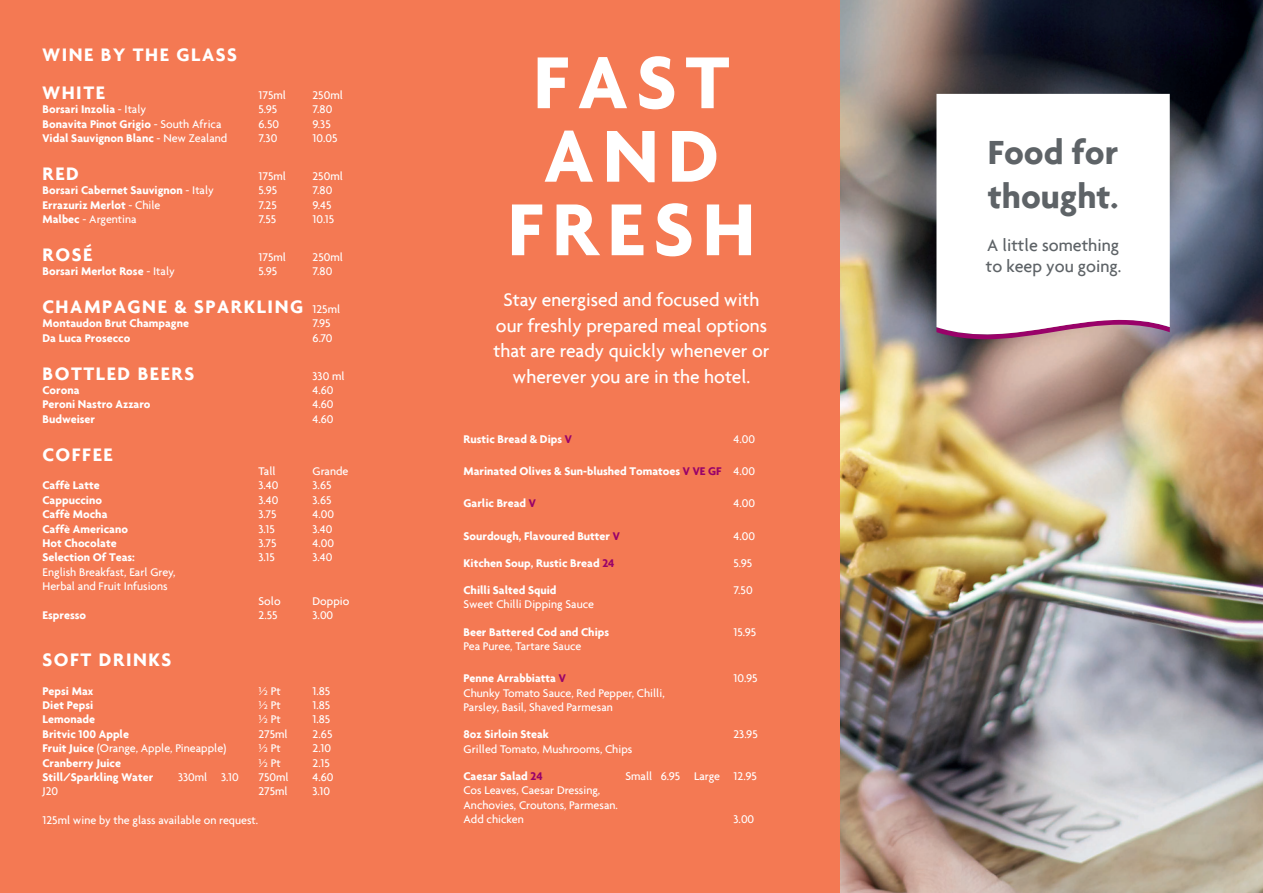
<style>
.page{position:relative;width:1263px;height:893px;background:#fff}
.page>*{position:absolute;margin:0;border:0;box-sizing:border-box;transform-origin:0 0}
.t1{font:700 79.5px "Agenda";letter-spacing:.11em;color:#fff}
.t2{font:700 36px/43.2px "Agenda";color:#5e6367}
.t3{font:500 19.5px/25.5px "Agenda";color:#fff;text-align:center}
.t4{font:700 19.5px "Agenda";letter-spacing:.08em;color:#fff}
.t5{font:500 18px/21.6px "Agenda";color:#5e6367}
.t6{font:500 12px "Agenda";color:#fff}
.t7{font:700 12px "Agenda";color:#fff}
.s1{font-weight:500}
.s2{font-weight:700}
.s3{font-weight:500;font-size:12px}
.s4{color:#990269}
</style>
<div class="page">
<div style="left:0;top:0;width:842px;height:893px;background:#f47953"></div>
<img style="left:840px;top:0;width:423px;height:893px">
<svg style="left:936px;top:94px;width:234px;height:245px"></svg>
<p class="t4" style="left:43px;top:43px;width:196px">WINE BY THE GLASS</p>
<p class="t4" style="left:43px;top:81px;width:64px">WHITE</p>
<p class="t6" style="left:259px;top:88px;width:29px">175ml</p>
<p class="t6" style="left:313px;top:88px;width:32px">250ml</p>
<p class="t7" style="left:43px;top:102px;width:105px">Borsari Inzolia <span class="s1">- Italy</span></p>
<p class="t6" style="left:259px;top:102px;width:20px">5.95</p>
<p class="t6" style="left:313px;top:102px;width:21px">7.80</p>
<p class="t7" style="left:43px;top:116px;width:181px">Bonavita Pinot Grigio <span class="s1">- South Africa</span></p>
<p class="t6" style="left:259px;top:116px;width:22px">6.50</p>
<p class="t6" style="left:313px;top:116px;width:20px">9.35</p>
<p class="t7" style="left:43px;top:131px;width:186px">Vidal Sauvignon Blanc <span class="s1">- New Zealand</span></p>
<p class="t6" style="left:259px;top:131px;width:20px">7.30</p>
<p class="t6" style="left:313px;top:131px;width:27px">10.05</p>
<p class="t4" style="left:43px;top:162px;width:38px">RED</p>
<p class="t6" style="left:259px;top:169px;width:29px">175ml</p>
<p class="t6" style="left:313px;top:169px;width:32px">250ml</p>
<p class="t7" style="left:43px;top:183px;width:173px">Borsari Cabernet Sauvignon <span class="s1">- Italy</span></p>
<p class="t6" style="left:259px;top:183px;width:20px">5.95</p>
<p class="t6" style="left:313px;top:183px;width:21px">7.80</p>
<p class="t7" style="left:43px;top:197px;width:120px">Errazuriz Merlot <span class="s1">- Chile</span></p>
<p class="t6" style="left:259px;top:197px;width:20px">7.25</p>
<p class="t6" style="left:313px;top:197px;width:20px">9.45</p>
<p class="t6" style="left:43px;top:212px;width:96px"><span class="s2">Malbec</span> - Argentina</p>
<p class="t6" style="left:259px;top:212px;width:19px">7.55</p>
<p class="t6" style="left:313px;top:212px;width:23px">10.15</p>
<p class="t4" style="left:43px;top:243px;width:51px">ROSÉ</p>
<p class="t6" style="left:259px;top:250px;width:29px">175ml</p>
<p class="t6" style="left:313px;top:250px;width:32px">250ml</p>
<p class="t7" style="left:43px;top:264px;width:134px">Borsari Merlot Rose <span class="s1">- Italy</span></p>
<p class="t6" style="left:259px;top:264px;width:20px">5.95</p>
<p class="t6" style="left:313px;top:264px;width:21px">7.80</p>
<p class="t4" style="left:43px;top:295px;width:299px">CHAMPAGNE &amp; SPARKLING <span class="s3">125ml</span></p>
<p class="t7" style="left:43px;top:316px;width:148px">Montaudon Brut Champagne</p>
<p class="t6" style="left:313px;top:316px;width:20px">7.95</p>
<p class="t7" style="left:43px;top:331px;width:89px">Da Luca Prosecco</p>
<p class="t6" style="left:313px;top:331px;width:22px">6.70</p>
<p class="t4" style="left:43px;top:361px;width:153px">BOTTLED BEERS</p>
<p class="t6" style="left:313px;top:368px;width:34px">330 ml</p>
<p class="t7" style="left:43px;top:383px;width:39px">Corona</p>
<p class="t6" style="left:313px;top:383px;width:23px">4.60</p>
<p class="t7" style="left:43px;top:397px;width:110px">Peroni Nastro Azzaro</p>
<p class="t6" style="left:313px;top:397px;width:23px">4.60</p>
<p class="t7" style="left:43px;top:412px;width:54px">Budweiser</p>
<p class="t6" style="left:313px;top:412px;width:23px">4.60</p>
<p class="t4" style="left:43px;top:442px;width:72px">COFFEE</p>
<p class="t6" style="left:259px;top:464px;width:19px">Tall</p>
<p class="t6" style="left:313px;top:464px;width:37px">Grande</p>
<p class="t7" style="left:43px;top:478px;width:59px">Caffè Latte</p>
<p class="t6" style="left:259px;top:478px;width:21px">3.40</p>
<p class="t6" style="left:313px;top:478px;width:20px">3.65</p>
<p class="t7" style="left:43px;top:493px;width:61px">Cappuccino</p>
<p class="t6" style="left:259px;top:493px;width:21px">3.40</p>
<p class="t6" style="left:313px;top:493px;width:20px">3.65</p>
<p class="t7" style="left:43px;top:507px;width:66px">Caffè Mocha</p>
<p class="t6" style="left:259px;top:507px;width:19px">3.75</p>
<p class="t6" style="left:313px;top:507px;width:23px">4.00</p>
<p class="t7" style="left:43px;top:521px;width:87px">Caffè Americano</p>
<p class="t6" style="left:259px;top:521px;width:18px">3.15</p>
<p class="t6" style="left:313px;top:521px;width:21px">3.40</p>
<p class="t7" style="left:43px;top:536px;width:76px">Hot Chocolate</p>
<p class="t6" style="left:259px;top:536px;width:19px">3.75</p>
<p class="t6" style="left:313px;top:536px;width:23px">4.00</p>
<p class="t7" style="left:43px;top:550px;width:94px">Selection Of Teas:</p>
<p class="t6" style="left:259px;top:550px;width:18px">3.15</p>
<p class="t6" style="left:313px;top:550px;width:21px">3.40</p>
<p class="t6" style="left:43px;top:565px;width:134px">English Breakfast, Earl Grey,</p>
<p class="t6" style="left:43px;top:579px;width:127px">Herbal and Fruit Infusions</p>
<p class="t6" style="left:259px;top:593px;width:24px">Solo</p>
<p class="t6" style="left:313px;top:593px;width:38px">Doppio</p>
<p class="t7" style="left:43px;top:608px;width:45px">Espresso</p>
<p class="t6" style="left:259px;top:608px;width:21px">2.55</p>
<p class="t6" style="left:313px;top:608px;width:22px">3.00</p>
<p class="t4" style="left:43px;top:648px;width:130px">SOFT DRINKS</p>
<p class="t7" style="left:43px;top:683px;width:52px">Pepsi Max</p>
<p class="t6" style="left:259px;top:683px;width:24px">½ Pt</p>
<p class="t6" style="left:313px;top:683px;width:19px">1.85</p>
<p class="t7" style="left:43px;top:698px;width:52px">Diet Pepsi</p>
<p class="t6" style="left:259px;top:698px;width:24px">½ Pt</p>
<p class="t6" style="left:313px;top:698px;width:19px">1.85</p>
<p class="t7" style="left:43px;top:712px;width:54px">Lemonade</p>
<p class="t6" style="left:259px;top:712px;width:24px">½ Pt</p>
<p class="t6" style="left:313px;top:712px;width:19px">1.85</p>
<p class="t7" style="left:43px;top:727px;width:88px">Britvic 100 Apple</p>
<p class="t6" style="left:259px;top:727px;width:31px">275ml</p>
<p class="t6" style="left:313px;top:727px;width:21px">2.65</p>
<p class="t6" style="left:43px;top:741px;width:185px"><span class="s2">Fruit Juice</span> (Orange, Apple, Pineapple)</p>
<p class="t6" style="left:259px;top:741px;width:24px">½ Pt</p>
<p class="t6" style="left:313px;top:741px;width:20px">2.10</p>
<p class="t7" style="left:43px;top:755px;width:80px">Cranberry Juice</p>
<p class="t6" style="left:259px;top:755px;width:24px">½ Pt</p>
<p class="t6" style="left:313px;top:755px;width:19px">2.15</p>
<p class="t7" style="left:43px;top:770px;width:112px">Still/Sparkling Water</p>
<p class="t6" style="left:178px;top:770px;width:62px">330ml 3.10</p>
<p class="t6" style="left:259px;top:770px;width:32px">750ml</p>
<p class="t6" style="left:313px;top:770px;width:23px">4.60</p>
<p class="t6" style="left:43px;top:784px;width:17px">J20</p>
<p class="t6" style="left:259px;top:784px;width:31px">275ml</p>
<p class="t6" style="left:313px;top:784px;width:19px">3.10</p>
<p class="t6" style="left:43px;top:813px;width:217px">125ml wine by the glass available on request.</p>
<p class="t1" style="left:533px;top:34px;width:198px">FAST</p>
<p class="t1" style="left:544px;top:108px;width:177px">AND</p>
<p class="t1" style="left:508px;top:181px;width:249px">FRESH</p>
<p class="t3" style="left:493px;top:287px;width:277px">Stay energised and focused with our freshly prepared meal options that are ready quickly whenever or wherever you are in the hotel.</p>
<p class="t7" style="left:463px;top:432px;width:110px">Rustic Bread &amp; Dips <span class="s4">V</span></p>
<p class="t6" style="left:733px;top:432px;width:23px">4.00</p>
<p class="t7" style="left:463px;top:464px;width:293px">Marinated Olives &amp; Sun-blushed Tomatoes <span class="s4">V VE GF</span> <span class="s1">4.00</span></p>
<p class="t7" style="left:463px;top:496px;width:74px">Garlic Bread <span class="s4">V</span></p>
<p class="t6" style="left:733px;top:496px;width:23px">4.00</p>
<p class="t7" style="left:463px;top:528px;width:158px">Sourdough, Flavoured Butter <span class="s4">V</span></p>
<p class="t6" style="left:733px;top:528px;width:23px">4.00</p>
<p class="t7" style="left:463px;top:556px;width:152px">Kitchen Soup, Rustic Bread <span class="s4">24</span></p>
<p class="t6" style="left:733px;top:556px;width:20px">5.95</p>
<p class="t7" style="left:463px;top:583px;width:94px">Chilli Salted Squid</p>
<p class="t6" style="left:733px;top:583px;width:21px">7.50</p>
<p class="t6" style="left:463px;top:597px;width:132px">Sweet Chilli Dipping Sauce</p>
<p class="t7" style="left:463px;top:624px;width:147px">Beer Battered Cod and Chips</p>
<p class="t6" style="left:733px;top:624px;width:24px">15.95</p>
<p class="t6" style="left:463px;top:639px;width:119px">Pea Puree, Tartare Sauce</p>
<p class="t7" style="left:463px;top:671px;width:104px">Penne Arrabbiatta <span class="s4">V</span></p>
<p class="t6" style="left:733px;top:671px;width:26px">10.95</p>
<p class="t6" style="left:463px;top:685px;width:203px">Chunky Tomato Sauce, Red Pepper, Chilli,</p>
<p class="t6" style="left:463px;top:700px;width:151px">Parsley, Basil, Shaved Parmesan</p>
<p class="t7" style="left:463px;top:727px;width:87px">8oz Sirloin Steak</p>
<p class="t6" style="left:733px;top:727px;width:26px">23.95</p>
<p class="t6" style="left:463px;top:741px;width:170px">Grilled Tomato, Mushrooms, Chips</p>
<p class="t7" style="left:463px;top:768px;width:81px">Caesar Salad <span class="s4">24</span></p>
<p class="t6" style="left:625px;top:769px;width:133px">Small 6.95 Large 12.95</p>
<p class="t6" style="left:463px;top:783px;width:138px">Cos Leaves, Caesar Dressing,</p>
<p class="t6" style="left:463px;top:797px;width:156px">Anchovies, Croutons, Parmesan.</p>
<p class="t6" style="left:463px;top:812px;width:62px">Add chicken</p>
<p class="t6" style="left:733px;top:812px;width:22px">3.00</p>
<h2 class="t2" style="left:988px;top:130px;width:132px">Food for thought.</h2>
<h3 class="t5" style="left:986px;top:234px;width:137px">A little something to keep you going.</h3>
</div>
